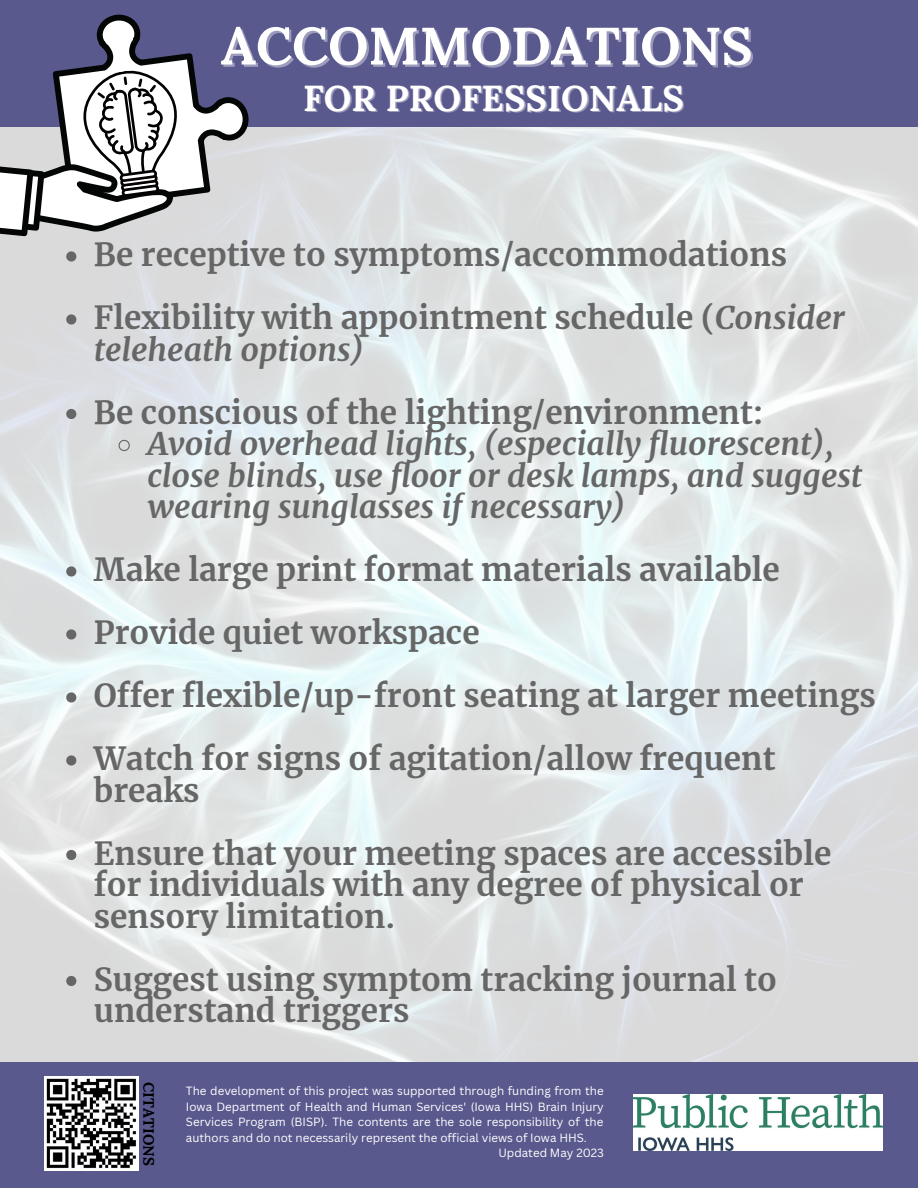
<style>
.page{position:relative;width:918px;height:1188px;background:#fff}
.page>*{position:absolute;margin:0;border:0;box-sizing:border-box;transform-origin:0 0}
.t1{font:700 52.5px "Lora";color:#fff}
.t2{font:700 36px "Lora";color:#fff}
.t3{font:700 31.5px/31.5px "Merriweather";color:#666}
.t4{font:italic 700 31.5px/31.5px "Merriweather";color:#666}
.t5{font:700 15px "Lora";color:#000}
.t6{font:11.55px/15.5px "Canva Sans";color:#fff;text-align:justify}
.s1{font-style:italic}
</style>
<div class="page">
<img style="left:0;top:126px;width:918px;height:936px">
<div style="left:0;top:0;width:918px;height:126px;background:#5a598e"></div>
<div style="left:0;top:1062px;width:918px;height:126px;background:#5a598e"></div>
<svg style="left:0;top:15px;width:249px;height:221px"></svg>
<svg style="left:66px;top:251px;width:10px;height:11px"></svg>
<svg style="left:66px;top:314px;width:10px;height:11px"></svg>
<svg style="left:66px;top:409px;width:10px;height:10px"></svg>
<svg style="left:118px;top:439px;width:13px;height:13px"></svg>
<svg style="left:66px;top:566px;width:10px;height:11px"></svg>
<svg style="left:66px;top:629px;width:10px;height:11px"></svg>
<svg style="left:66px;top:692px;width:10px;height:11px"></svg>
<svg style="left:66px;top:755px;width:10px;height:11px"></svg>
<svg style="left:66px;top:850px;width:10px;height:10px"></svg>
<svg style="left:66px;top:976px;width:10px;height:10px"></svg>
<img style="left:44px;top:1076px;width:95px;height:95px">
<img style="left:634px;top:1095px;width:248px;height:55px">
<p class="t1" style="left:221px;top:12px;width:533px">ACCOMMODATIONS</p>
<p class="t2" style="left:303px;top:75px;width:382px">FOR PROFESSIONALS</p>
<p class="t3" style="left:94px;top:239px;width:695px">Be receptive to symptoms/accommodations</p>
<p class="t3" style="left:94px;top:302px;width:753px">Flexibility with appointment schedule (<span class="s1">Consider teleheath options)</span></p>
<p class="t3" style="left:94px;top:397px;width:671px">Be conscious of the lighting/environment:</p>
<p class="t4" style="left:147px;top:428px;width:716px">Avoid overhead lights, (especially fluorescent), close blinds, use floor or desk lamps, and suggest wearing sunglasses if necessary)</p>
<p class="t3" style="left:94px;top:554px;width:687px">Make large print format materials available</p>
<p class="t3" style="left:94px;top:617px;width:387px">Provide quiet workspace</p>
<p class="t3" style="left:94px;top:680px;width:783px">Offer flexible/up-front seating at larger meetings</p>
<p class="t3" style="left:94px;top:743px;width:683px">Watch for signs of agitation/allow frequent breaks</p>
<p class="t3" style="left:94px;top:838px;width:739px">Ensure that your meeting spaces are accessible for individuals with any degree of physical or sensory limitation.</p>
<p class="t3" style="left:94px;top:964px;width:684px">Suggest using symptom tracking journal to understand triggers</p>
<p class="t5" style="left:158px;top:1082px;width:85px;rotate:90deg">CITATIONS</p>
<p class="t6" style="left:186px;top:1083px;width:419px">The development of this project was supported through funding from the Iowa Department of Health and Human Services' (Iowa HHS) Brain Injury Services Program (BISP). The contents are the sole responsibility of the authors and do not necessarily represent the official views of Iowa HHS.</p>
<p class="t6" style="left:498px;top:1145px;width:107px">Updated May 2023</p>
</div>
